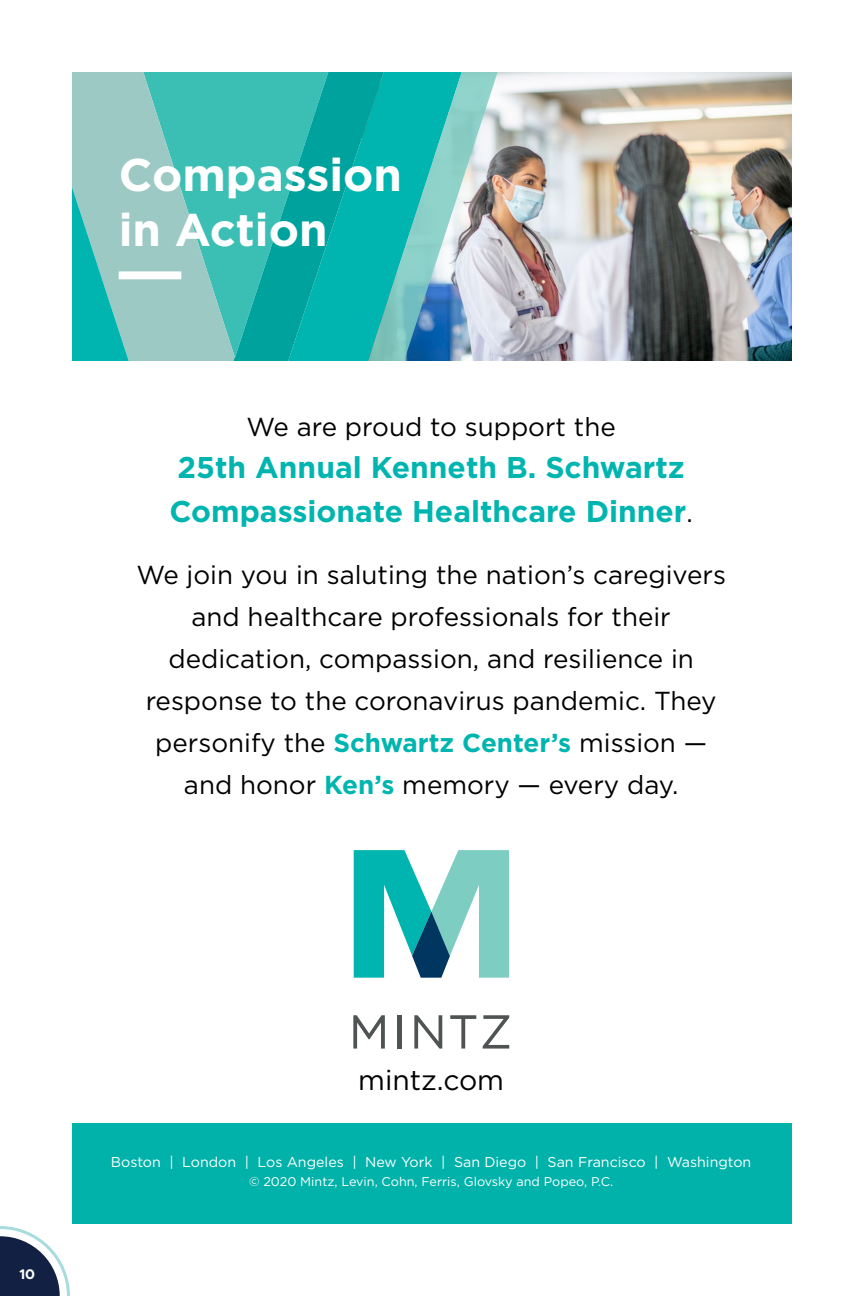
<style>
.page{position:relative;width:864px;height:1296px;background:#fff}
.page>*{position:absolute;margin:0;border:0;box-sizing:border-box;transform-origin:0 0}
.t1{font:700 45.8px/55px "Gotham";color:#fff}
.t2{font:700 30px/44px "Gotham";color:#00b5af}
.t3{font:28.2px "Gotham";color:#000}
.t4{font:26px/42px "Gotham";color:#000;text-align:center}
.t5{font:14.2px "Gotham";color:#fff}
.t6{font:700 14px "Metropolis";color:#fff}
.t7{font:12.6px "Gotham";color:#fff}
.s1{font-weight:400;font-size:26px;color:#000}
.s2{font-weight:700;color:#00b5af}
</style>
<div class="page">
<img style="left:520px;top:72px;width:271px;height:289px">
<img style="left:384px;top:72px;width:136px;height:289px">
<svg style="left:72px;top:72px;width:159px;height:289px;background:#7bc5be"></svg>
<svg style="left:72px;top:187px;width:60px;height:174px;background:#50bfb9"></svg>
<svg style="left:231px;top:72px;width:153px;height:289px;background:#14b1aa"></svg>
<svg style="left:230px;top:358px;width:9px;height:3px"></svg>
<div style="left:119px;top:271px;width:62px;height:8px;background:#fff"></div>
<svg style="left:354px;top:850px;width:155px;height:128px"></svg>
<svg style="left:353px;top:1015px;width:32px;height:34px"></svg>
<hr style="left:398px;top:1015px;width:4px;height:34px;background:#505353">
<svg style="left:414px;top:1015px;width:28px;height:34px"></svg>
<svg style="left:450px;top:1015px;width:26px;height:34px"></svg>
<svg style="left:483px;top:1015px;width:26px;height:34px"></svg>
<div style="left:72px;top:1123px;width:719px;height:101px;background:#00b2a9"></div>
<svg style="left:0;top:1226px;width:70px;height:70px"></svg>
<h1 class="t1" style="left:119px;top:147px;width:285px">Compassion in Action</h1>
<p class="t4" style="left:247px;top:405px;width:371px">We are proud to support the</p>
<p class="t2" style="left:169px;top:445px;width:525px">25th Annual Kenneth B. Schwartz<br>Compassionate Healthcare Dinner<span class="s1">.</span></p>
<p class="t4" style="left:136px;top:553px;width:591px">We join you in saluting the nation’s caregivers and healthcare professionals for their dedication, compassion, and resilience in response to the coronavirus pandemic. They personify the <span class="s2">Schwartz Center’s</span> mission — and honor <span class="s2">Ken’s</span> memory — every day.</p>
<p class="t6" style="left:19px;top:1266px;width:17px">10</p>
<p class="t3" style="left:358px;top:1062px;width:147px">mintz.com</p>
<p class="t5" style="left:111px;top:1153px;width:642px">Boston | London | Los Angeles | New York | San Diego | San Francisco | Washington</p>
<p class="t7" style="left:249px;top:1173px;width:366px">© 2020 Mintz, Levin, Cohn, Ferris, Glovsky and Popeo, P.C.</p>
</div>
